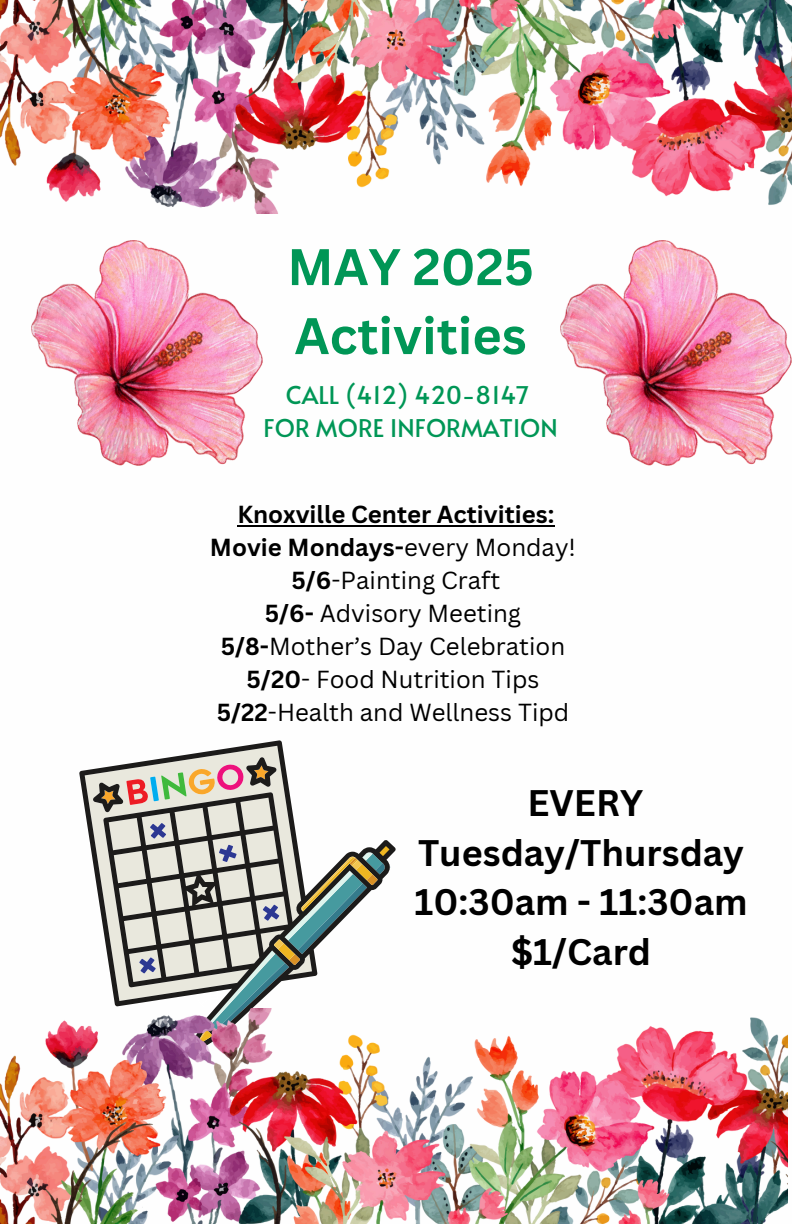
<style>
.page{position:relative;width:792px;height:1224px;background:#fff}
.page>*{position:absolute;margin:0;border:0;box-sizing:border-box;transform-origin:0 0}
.t1{font:700 50.2px/69px "Canva Sans";color:#009656}
.t2{font:700 36px/49.6px "Canva Sans";color:#000;text-align:center}
.t3{font:24.4px/33px "Alata";color:#009656;text-align:center}
.t4{font:24px "Canva Sans";color:#000}
.t5{font:700 24px "Canva Sans";color:#000}
.s1{font-weight:400}
.s2{font-weight:700}
</style>
<div class="page">
<svg style="left:79px;top:740px;width:205px;height:122px"></svg>
<svg style="left:93px;top:757px;width:303px;height:252px"></svg>
<img style="left:0;top:0;width:792px;height:214px">
<img style="left:0;top:1009px;width:787px;height:214px">
<img style="left:32px;top:241px;width:231px;height:225px">
<img style="left:560px;top:241px;width:231px;height:225px">
<hr style="left:237px;top:525px;width:318px;height:1px;background:#000">
<p class="t1" style="left:287px;top:231px;width:248px">MAY 2025<br>Activities</p>
<p class="t3" style="left:264px;top:377px;width:296px">CALL (412) 420-8147<br>FOR MORE INFORMATION</p>
<p class="t5" style="left:237px;top:498px;width:318px">Knoxville Center Activities:</p>
<p class="t5" style="left:210px;top:531px;width:368px">Movie Mondays-<span class="s1">every Monday!</span></p>
<p class="t4" style="left:292px;top:564px;width:210px"><span class="s2">5/6</span>-Painting Craft</p>
<p class="t4" style="left:265px;top:597px;width:258px"><span class="s2">5/6-</span> Advisory Meeting</p>
<p class="t4" style="left:221px;top:630px;width:346px"><span class="s2">5/8-</span>Mother’s Day Celebration</p>
<p class="t4" style="left:247px;top:663px;width:294px"><span class="s2">5/20</span>- Food Nutrition Tips</p>
<p class="t4" style="left:217px;top:696px;width:354px"><span class="s2">5/22</span>-Health and Wellness Tipd</p>
<p class="t2" style="left:414px;top:778px;width:335px">EVERY<br>Tuesday/Thursday<br>10:30am - 11:30am $1/Card</p>
</div>
